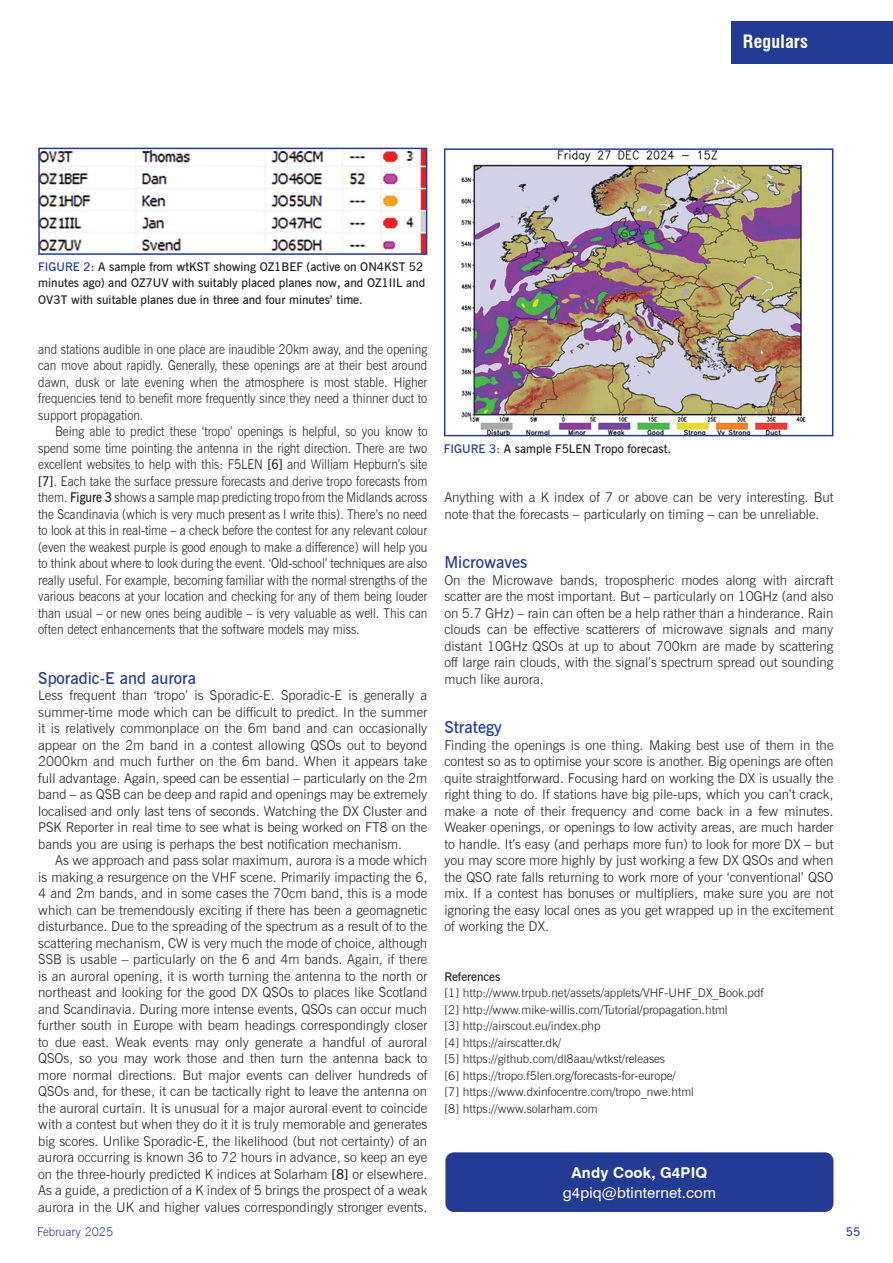
<style>
.page{position:relative;width:893px;height:1263px;background:#fff}
.page>*{position:absolute;margin:0;border:0;box-sizing:border-box;transform-origin:0 0}
.t1{font:700 condensed 18px "Swiss 721 BT";letter-spacing:.01em;color:#fff}
.t2{font:600 16.5px "News Gothic BT";color:#233b93}
.t3{font:15px "Swiss 721 BT";letter-spacing:.01em;color:#fff}
.t4{font:700 15px "Swiss 721 BT";letter-spacing:.01em;color:#fff}
.t5{font:300 13.5px/16.5px "News Gothic BT";color:#231f20;text-align:justify}
.t6{font:300 13.5px/16.5px "News Gothic BT";color:#231f20;text-align:justify;scale:.9 1}
.t7{font:300 12px/16.5px "News Gothic BT";color:#231f20}
.t8{font:600 12px/16.5px "News Gothic BT";color:#231f20}
.t9{font:300 12px "News Gothic BT";color:#233b93}
.t10{font:600 12px "News Gothic BT";color:#233b93}
.s1{color:#233b93}
.s2{font-weight:600}
</style>
<div class="page">
<div style="left:731px;top:21px;width:162px;height:43px;background:#233b93"></div>
<div style="left:445px;top:1152px;width:388px;height:60px;background:#233b93;border-radius:9px"></div>
<img style="left:461px;top:151px;width:345px;height:282px">
<div style="left:444px;top:148px;width:389px;height:288px;border:2px solid #233b93"></div>
<img style="left:41px;top:151px;width:383px;height:101px">
<div style="left:38px;top:148px;width:389px;height:107px;border:2px solid #233b93"></div>
<h1 class="t1" style="left:743px;top:31px;width:67px">Regulars</h1>
<p class="t8" style="left:38px;top:258px;width:389px"><span class="s1">FIGURE 2:</span> A sample from wtKST showing OZ1BEF (active on ON4KST 52 minutes ago) and OZ7UV with suitably placed planes now, and OZ1IIL and<br>OV3T with suitable planes due in three and four minutes’ time.</p>
<p class="t6" style="left:38px;top:341px;width:434px">and stations audible in one place are inaudible 20km away, and the opening can move about rapidly. Generally, these openings are at their best around dawn, dusk or late evening when the atmosphere is most stable. Higher frequencies tend to benefit more frequently since they need a thinner duct to support propagation.</p>
<p class="t6" style="left:38px;top:423px;width:434px;text-indent:17px">Being able to predict these ‘tropo’ openings is helpful, so you know to spend some time pointing the antenna in the right direction. There are two excellent websites to help with this: F5LEN <span class="s2">[6]</span> and William Hepburn’s site <span class="s2">[7]</span>. Each take the surface pressure forecasts and derive tropo forecasts from them. <span class="s2">Figure 3</span> shows a sample map predicting tropo from the Midlands across the Scandinavia (which is very much present as I write this). There’s no need to look at this in real-time – a check before the contest for any relevant colour (even the weakest purple is good enough to make a difference) will help you to think about where to look during the event. ‘Old-school’ techniques are also really useful. For example, becoming familiar with the normal strengths of the various beacons at your location and checking for any of them being louder than usual – or new ones being audible – is very valuable as well. This can often detect enhancements that the software models may miss.</p>
<p class="t2" style="left:38px;top:668px;width:159px">Sporadic-E and aurora</p>
<p class="t5" style="left:38px;top:687px;width:391px">Less frequent than ‘tropo’ is Sporadic-E. Sporadic-E is generally a summer-time mode which can be difficult to predict. In the summer it is relatively commonplace on the 6m band and can occasionally appear on the 2m band in a contest allowing QSOs out to beyond 2000km and much further on the 6m band. When it appears take full advantage. Again, speed can be essential – particularly on the 2m band – as QSB can be deep and rapid and openings may be extremely localised and only last tens of seconds. Watching the DX Cluster and PSK Reporter in real time to see what is being worked on FT8 on the bands you are using is perhaps the best notification mechanism.</p>
<p class="t5" style="left:38px;top:852px;width:391px;text-indent:17px">As we approach and pass solar maximum, aurora is a mode which is making a resurgence on the VHF scene. Primarily impacting the 6, 4 and 2m bands, and in some cases the 70cm band, this is a mode which can be tremendously exciting if there has been a geomagnetic disturbance. Due to the spreading of the spectrum as a result of to the scattering mechanism, CW is very much the mode of choice, although SSB is usable – particularly on the 6 and 4m bands. Again, if there is an auroral opening, it is worth turning the antenna to the north or northeast and looking for the good DX QSOs to places like Scotland and Scandinavia. During more intense events, QSOs can occur much further south in Europe with beam headings correspondingly closer to due east. Weak events may only generate a handful of auroral QSOs, so you may work those and then turn the antenna back to more normal directions. But major events can deliver hundreds of QSOs and, for these, it can be tactically right to leave the antenna on the auroral curtain. It is unusual for a major auroral event to coincide with a contest but when they do it it is truly memorable and generates big scores. Unlike Sporadic-E, the likelihood (but not certainty) of an aurora occurring is known 36 to 72 hours in advance, so keep an eye on the three-hourly predicted K indices at Solarham <span class="s2">[8]</span> or elsewhere.<br>As a guide, a prediction of a K index of 5 brings the prospect of a weak aurora in the UK and higher values correspondingly stronger events.</p>
<p class="t8" style="left:444px;top:440px;width:229px"><span class="s1">FIGURE 3:</span> A sample F5LEN Tropo forecast.</p>
<p class="t5" style="left:444px;top:489px;width:391px">Anything with a K index of 7 or above can be very interesting. But note that the forecasts – particularly on timing – can be unreliable.</p>
<p class="t2" style="left:444px;top:552px;width:85px">Microwaves</p>
<p class="t5" style="left:444px;top:572px;width:391px">On the Microwave bands, tropospheric modes along with aircraft scatter are the most important. But – particularly on 10GHz (and also on 5.7 GHz) – rain can often be a help rather than a hinderance. Rain clouds can be effective scatterers of microwave signals and many distant 10GHz QSOs at up to about 700km are made by scattering off large rain clouds, with the signal’s spectrum spread out sounding much like aurora.</p>
<p class="t2" style="left:444px;top:717px;width:59px">Strategy</p>
<p class="t5" style="left:444px;top:737px;width:391px">Finding the openings is one thing. Making best use of them in the contest so as to optimise your score is another. Big openings are often quite straightforward. Focusing hard on working the DX is usually the right thing to do. If stations have big pile-ups, which you can’t crack, make a note of their frequency and come back in a few minutes.<br>Weaker openings, or openings to low activity areas, are much harder to handle. It’s easy (and perhaps more fun) to look for more DX – but you may score more highly by just working a few DX QSOs and when the QSO rate falls returning to work more of your ‘conventional’ QSO mix. If a contest has bonuses or multipliers, make sure you are not ignoring the easy local ones as you get wrapped up in the excitement of working the DX.</p>
<p class="t8" style="left:444px;top:968px;width:57px">References</p>
<p class="t7" style="left:444px;top:985px;width:321px">[1] http://www.trpub.net/assets/applets/VHF-UHF_DX_Book.pdf [2] http://www.mike-willis.com/Tutorial/propagation.html<br>[3] http://airscout.eu/index.php<br>[4] https://airscatter.dk/<br>[5] https://github.com/dl8aau/wtkst/releases<br>[6] https://tropo.f5len.org/forecasts-for-europe/<br>[7] https://www.dxinfocentre.com/tropo_nwe.html<br>[8] https://www.solarham.com</p>
<p class="t4" style="left:571px;top:1164px;width:137px">Andy Cook, G4PIQ</p>
<p class="t3" style="left:563px;top:1183px;width:155px">g4piq@btinternet.com</p>
<p class="t9" style="left:37px;top:1224px;width:77px">February 2025</p>
<p class="t10" style="left:846px;top:1224px;width:16px">55</p>
</div>
